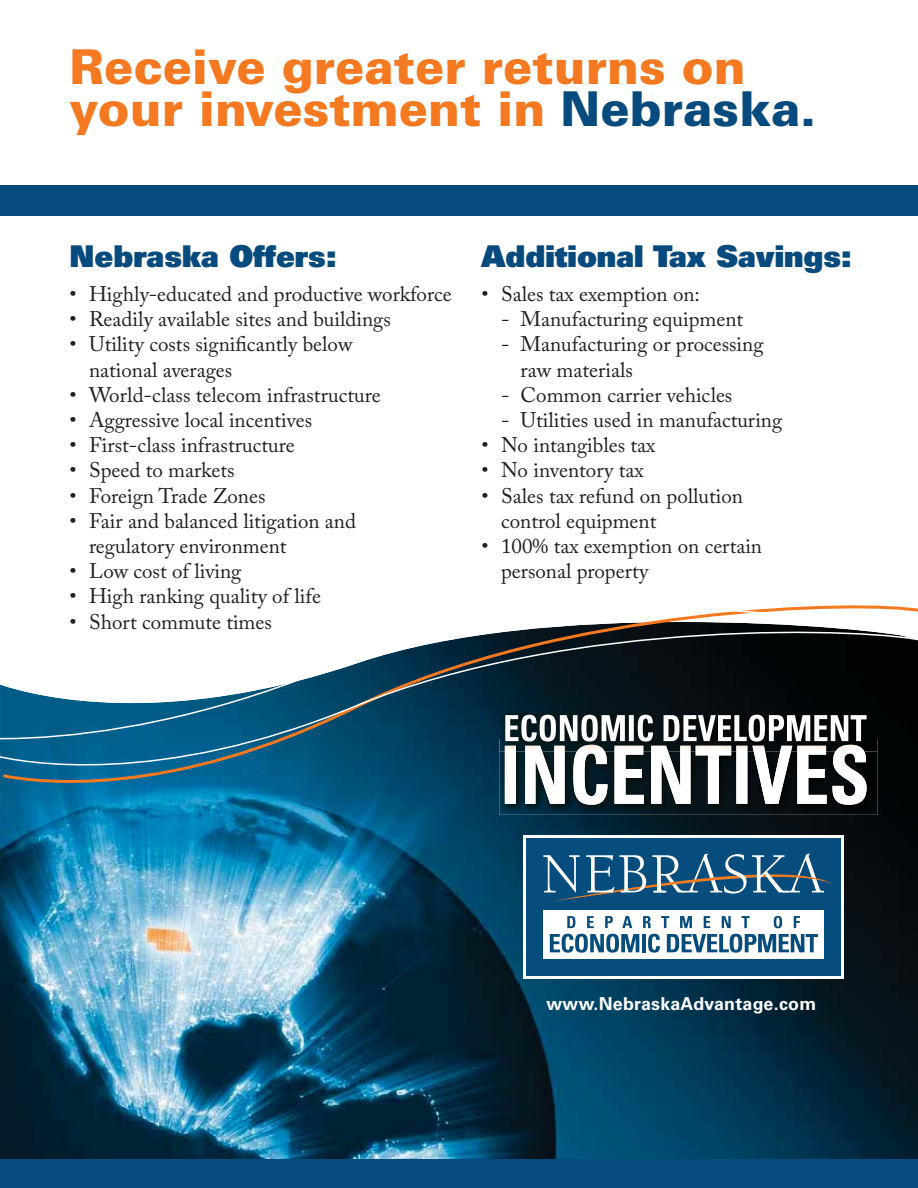
<style>
.page{position:relative;width:918px;height:1188px;background:#fff}
.page>*{position:absolute;margin:0;border:0;box-sizing:border-box;transform-origin:0 0}
.t1{font:900 48px/42px "Univers LT Std";color:#f47920}
.t2{font:30px "Univers LT Std X Black";color:#074b7e}
.t3{font:21px/25.2px "Adobe Caslon Pro";color:#231f20}
.t4{font:700 17.85px "Univers LT Std";letter-spacing:.015em;color:#fff}
.s1{color:#074b7e}
</style>
<div class="page">
<img style="left:0;top:803px;width:918px;height:356px">
<svg style="left:0;top:789px;width:918px;height:14px;background:#02628d"></svg>
<svg style="left:675px;top:605px;width:243px;height:13px"></svg>
<svg style="left:0;top:618px;width:918px;height:171px"></svg>
<img style="left:499px;top:709px;width:378px;height:106px">
<img style="left:500px;top:739px;width:377px;height:13px">
<svg style="left:505px;top:715px;width:362px;height:90px"></svg>
<div style="left:0;top:1159px;width:918px;height:29px;background:#074b7e"></div>
<div style="left:0;top:186px;width:918px;height:30px;background:#074b7e"></div>
<div style="left:524px;top:835px;width:320px;height:144px;background:#fff"></div>
<div style="left:527px;top:838px;width:314px;height:138px;background:#064c7d"></div>
<svg style="left:543px;top:854px;width:289px;height:48px"></svg>
<div style="left:544px;top:910px;width:280px;height:49px;background:#fff"></div>
<svg style="left:567px;top:916px;width:9px;height:12px"></svg>
<svg style="left:587px;top:916px;width:7px;height:12px"></svg>
<svg style="left:605px;top:916px;width:8px;height:12px"></svg>
<svg style="left:622px;top:916px;width:10px;height:12px"></svg>
<svg style="left:643px;top:916px;width:8px;height:12px"></svg>
<svg style="left:661px;top:916px;width:8px;height:12px"></svg>
<svg style="left:680px;top:916px;width:12px;height:12px"></svg>
<svg style="left:704px;top:916px;width:6px;height:12px"></svg>
<svg style="left:722px;top:916px;width:9px;height:12px"></svg>
<svg style="left:742px;top:916px;width:8px;height:12px"></svg>
<svg style="left:774px;top:916px;width:8px;height:12px"></svg>
<svg style="left:794px;top:916px;width:6px;height:12px"></svg>
<svg style="left:550px;top:934px;width:89px;height:19px"></svg>
<hr style="left:642px;top:934px;width:4px;height:18px;background:#064c7d">
<svg style="left:648px;top:934px;width:12px;height:19px"></svg>
<svg style="left:667px;top:934px;width:151px;height:19px"></svg>
<h1 class="t1" style="left:70px;top:49px;width:749px">Receive greater returns on your investment in <span class="s1">Nebraska.</span></h1>
<h2 class="t2" style="left:70px;top:243px;width:269px">Nebraska Offers:</h2>
<p class="t3" style="left:70px;top:284px;width:384px">• Highly-educated and productive workforce</p>
<p class="t3" style="left:70px;top:309px;width:323px">• Readily available sites and buildings</p>
<p class="t3" style="left:89px;top:334px;width:265px;text-indent:-20px">• Utility costs significantly below national averages</p>
<p class="t3" style="left:70px;top:385px;width:313px">• World-class telecom infrastructure</p>
<p class="t3" style="left:70px;top:410px;width:244px">• Aggressive local incentives</p>
<p class="t3" style="left:70px;top:435px;width:227px">• First-class infrastructure</p>
<p class="t3" style="left:70px;top:460px;width:167px">• Speed to markets</p>
<p class="t3" style="left:70px;top:486px;width:198px">• Foreign Trade Zones</p>
<p class="t3" style="left:89px;top:511px;width:269px;text-indent:-20px">• Fair and balanced litigation and regulatory environment</p>
<p class="t3" style="left:70px;top:561px;width:173px">• Low cost of living</p>
<p class="t3" style="left:70px;top:586px;width:253px">• High ranking quality of life</p>
<p class="t3" style="left:70px;top:612px;width:204px">• Short commute times</p>
<h2 class="t2" style="left:482px;top:243px;width:372px">Additional Tax Savings:</h2>
<p class="t3" style="left:482px;top:284px;width:220px">• Sales tax exemption on:</p>
<p class="t3" style="left:501px;top:309px;width:244px">- Manufacturing equipment</p>
<p class="t3" style="left:521px;top:334px;width:245px;text-indent:-20px">- Manufacturing or processing raw materials</p>
<p class="t3" style="left:501px;top:385px;width:233px">- Common carrier vehicles</p>
<p class="t3" style="left:501px;top:410px;width:283px">- Utilities used in manufacturing</p>
<p class="t3" style="left:482px;top:435px;width:175px">• No intangibles tax</p>
<p class="t3" style="left:482px;top:460px;width:163px">• No inventory tax</p>
<p class="t3" style="left:501px;top:486px;width:244px;text-indent:-20px">• Sales tax refund on pollution control equipment</p>
<p class="t3" style="left:501px;top:536px;width:263px;text-indent:-20px">• 100% tax exemption on certain personal property</p>
<p class="t4" style="left:547px;top:996px;width:271px">www.NebraskaAdvantage.com</p>
</div>
